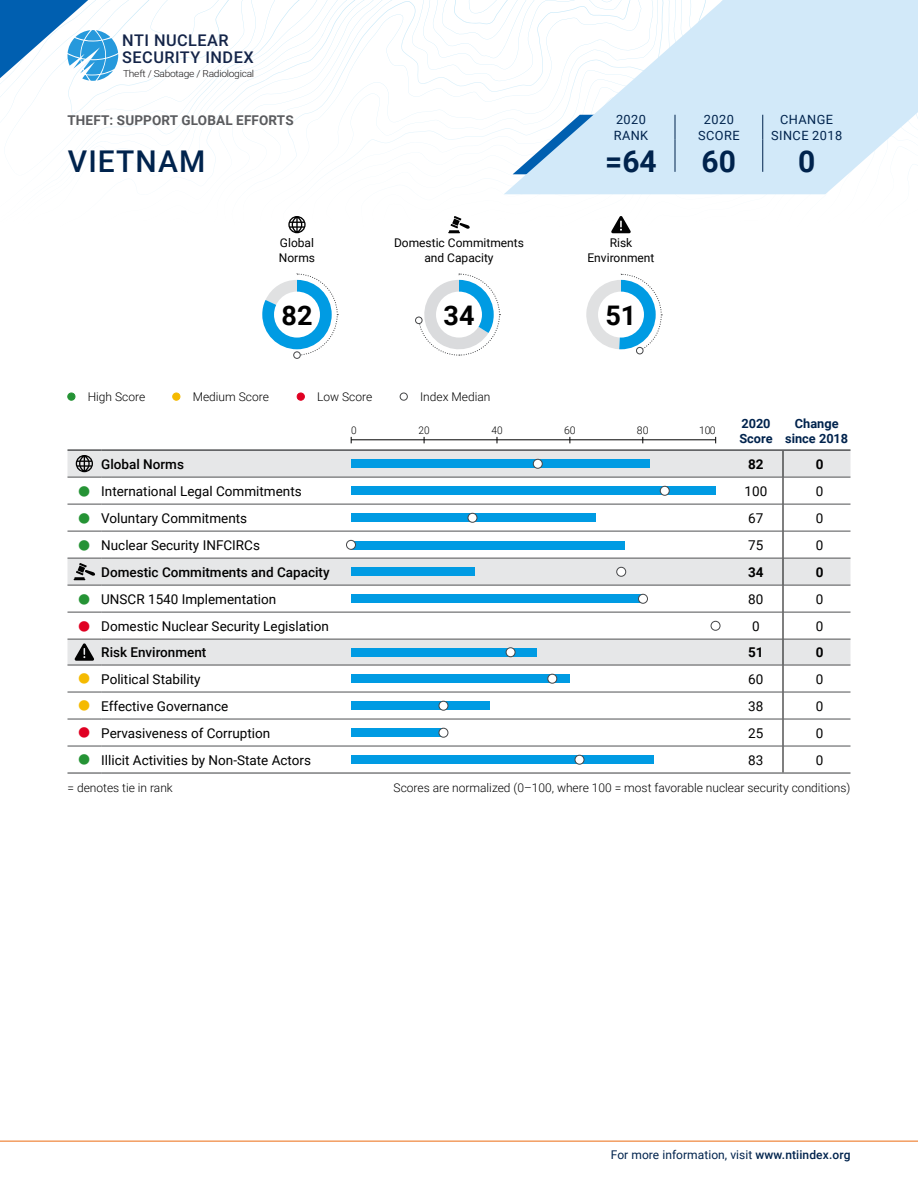
<style>
.page{position:relative;width:918px;height:1188px;background:#fff}
.page>*{position:absolute;margin:0;border:0;box-sizing:border-box;transform-origin:0 0}
.t1{font:500 30px "Roboto";letter-spacing:.035em;color:#00234d}
.t2{font:700 30px "Roboto";color:#00234d}
.t3{font:700 27px "Roboto";color:#000}
.t4{font:500 16.35px/16.5px "Roboto";letter-spacing:.03em;color:#142448}
.t5{font:13.5px "Roboto";color:#000}
.t6{font:500 13.5px "Roboto";color:#000}
.t7{font:700 13.5px "Roboto";letter-spacing:.01em;color:#5a5b5e}
.t8{font:700 13.5px "Roboto";color:#000}
.t9{font:12.75px/15.3px "Roboto";letter-spacing:.035em;color:#00234d;text-align:center}
.t10{font:700 12.75px/15.3px "Roboto";color:#00234d}
.t11{font:300 12px "Roboto";color:#000}
.t12{font:12px/14.4px "Roboto";color:#000;text-align:center}
.t13{font:12px "Roboto";letter-spacing:.005em;color:#00234d}
.t14{font:300 10.5px "Roboto";color:#000}
.t15{font:300 10.5px "Roboto";color:#000;scale:.96 1}
.t16{font:300 9.6px "Roboto";letter-spacing:-.025em;color:#1a1718;scale:1.06 1}
.s1{color:#259335}
.s2{color:#e00022}
.s3{color:#f5ba00}
.s4{font-weight:500}
</style>
<div class="page">
<hr style="left:0;top:1141px;width:918px;height:1px;background:#ec6b10">
<svg style="left:372px;top:0;width:141px;height:195px"></svg>
<svg style="left:295px;top:0;width:77px;height:234px"></svg>
<svg style="left:423px;top:0;width:81px;height:71px"></svg>
<svg style="left:65px;top:0;width:253px;height:232px"></svg>
<svg style="left:0;top:0;width:240px;height:136px"></svg>
<svg style="left:504px;top:0;width:414px;height:194px;fill:#d2e9f9"></svg>
<div style="left:415px;top:317px;width:7px;height:7px;border:1px solid #464749;border-radius:50%"></div>
<div style="left:293px;top:352px;width:8px;height:7px;border:1px solid #464749;border-radius:50%"></div>
<hr style="left:68px;top:772px;width:33px;height:2px;background:#505153">
<hr style="left:101px;top:772px;width:250px;height:2px;background:#505153">
<hr style="left:351px;top:772px;width:378px;height:2px;background:#505153">
<hr style="left:729px;top:772px;width:54px;height:2px;background:#505153">
<hr style="left:783px;top:772px;width:67px;height:2px;background:#505153">
<svg style="left:68px;top:436px;width:782px;height:336px"></svg>
<div style="left:351px;top:648px;width:186px;height:9px;background:#009be3"></div>
<div style="left:506px;top:648px;width:9px;height:9px;background:#fff;border-radius:50%"></div>
<div style="left:506px;top:647px;width:9px;height:10px;border:1px solid #464749;border-radius:50%"></div>
<div style="left:351px;top:674px;width:219px;height:9px;background:#009be3"></div>
<div style="left:548px;top:674px;width:9px;height:9px;background:#fff;border-radius:50%"></div>
<div style="left:547px;top:674px;width:10px;height:10px;border:1px solid #464749;border-radius:50%"></div>
<div style="left:351px;top:701px;width:139px;height:9px;background:#009be3"></div>
<div style="left:439px;top:701px;width:9px;height:9px;background:#fff;border-radius:50%"></div>
<div style="left:439px;top:701px;width:9px;height:10px;border:1px solid #464749;border-radius:50%"></div>
<div style="left:351px;top:728px;width:91px;height:9px;background:#009be3"></div>
<div style="left:439px;top:728px;width:9px;height:9px;background:#fff;border-radius:50%"></div>
<div style="left:439px;top:728px;width:9px;height:10px;border:1px solid #464749;border-radius:50%"></div>
<div style="left:351px;top:755px;width:303px;height:9px;background:#009be3"></div>
<div style="left:575px;top:755px;width:9px;height:9px;background:#fff;border-radius:4px"></div>
<div style="left:575px;top:755px;width:9px;height:10px;border:1px solid #464749;border-radius:4px"></div>
<div style="left:68px;top:393px;width:7px;height:7px;background:#259335;border-radius:50%"></div>
<div style="left:68px;top:393px;width:7px;height:8px;border:1px solid #259335;border-radius:50%"></div>
<div style="left:173px;top:393px;width:7px;height:7px;background:#f5ba00;border-radius:50%"></div>
<div style="left:172px;top:393px;width:8px;height:8px;border:1px solid #f5ba00;border-radius:50%"></div>
<div style="left:297px;top:393px;width:7px;height:7px;background:#e00022;border-radius:50%"></div>
<div style="left:297px;top:393px;width:8px;height:8px;border:1px solid #e00022;border-radius:50%"></div>
<div style="left:400px;top:393px;width:8px;height:8px;border:1px solid #464749;border-radius:50%"></div>
<svg style="left:288px;top:216px;width:18px;height:17px"></svg>
<svg style="left:448px;top:216px;width:22px;height:18px"></svg>
<svg style="left:513px;top:104px;width:405px;height:130px"></svg>
<div style="left:346px;top:540px;width:10px;height:9px;background:#fff;border-radius:50%"></div>
<div style="left:346px;top:540px;width:10px;height:10px;border:1px solid #464749;border-radius:50%"></div>
<svg style="left:262px;top:273px;width:76px;height:85px"></svg>
<svg style="left:417px;top:273px;width:84px;height:83px"></svg>
<svg style="left:586px;top:273px;width:76px;height:82px"></svg>
<div style="left:274px;top:292px;width:46px;height:46px;background:#fff;border-radius:50%"></div>
<div style="left:436px;top:292px;width:46px;height:46px;background:#fff;border-radius:50%"></div>
<div style="left:598px;top:292px;width:46px;height:46px;background:#fff;border-radius:50%"></div>
<p class="t4" style="left:122px;top:32px;width:133px">NTI NUCLEAR<br>SECURITY INDEX</p>
<p class="t16" style="left:123px;top:67px;width:125px">Theft / Sabotage / Radiological</p>
<p class="t7" style="left:68px;top:111px;width:228px">THEFT: SUPPORT GLOBAL EFFORTS</p>
<p class="t9" style="left:614px;top:112px;width:36px;text-align:left">2020<br>RANK</p>
<p class="t9" style="left:698px;top:112px;width:43px">2020<br>SCORE</p>
<p class="t9" style="left:771px;top:112px;width:73px">CHANGE<br>SINCE 2018</p>
<h1 class="t1" style="left:68px;top:140px;width:139px">VIETNAM</h1>
<h1 class="t2" style="left:605px;top:140px;width:53px">=64</h1>
<h1 class="t2" style="left:702px;top:140px;width:36px">60</h1>
<h1 class="t2" style="left:798px;top:140px;width:19px">0</h1>
<p class="t12" style="left:279px;top:235px;width:38px;text-align:left">Global<br>Norms</p>
<p class="t12" style="left:394px;top:235px;width:131px">Domestic Commitments and Capacity</p>
<p class="t12" style="left:588px;top:235px;width:68px">Risk<br>Environment</p>
<h2 class="t3" style="left:282px;top:296px;width:32px">82</h2>
<h2 class="t3" style="left:444px;top:296px;width:32px">34</h2>
<h2 class="t3" style="left:606px;top:296px;width:32px">51</h2>
<p class="t11" style="left:88px;top:388px;width:59px">High Score</p>
<p class="t11" style="left:193px;top:388px;width:78px">Medium Score</p>
<p class="t11" style="left:317px;top:388px;width:57px">Low Score</p>
<p class="t11" style="left:420px;top:388px;width:72px">Index Median</p>
<p class="t15" style="left:351px;top:423px;width:7px">0</p>
<p class="t15" style="left:419px;top:423px;width:13px">20</p>
<p class="t15" style="left:492px;top:423px;width:13px">40</p>
<p class="t14" style="left:564px;top:423px;width:13px">60</p>
<p class="t14" style="left:637px;top:423px;width:13px">80</p>
<p class="t14" style="left:699px;top:423px;width:18px">100</p>
<p class="t10" style="left:739px;top:415px;width:35px">2020<br>Score</p>
<p class="t10" style="left:785px;top:415px;width:65px;text-align:center">Change since 2018</p>
<p class="t6" style="left:101px;top:454px;width:84px">Global Norms</p>
<p class="t8" style="left:748px;top:454px;width:17px">82</p>
<p class="t8" style="left:816px;top:454px;width:9px">0</p>
<p class="t5" style="left:78px;top:481px;width:226px"><span class="s1">●</span> International Legal Commitments</p>
<p class="t5" style="left:745px;top:481px;width:24px">100</p>
<p class="t5" style="left:816px;top:481px;width:9px">0</p>
<p class="t5" style="left:78px;top:508px;width:171px"><span class="s1">●</span> Voluntary Commitments</p>
<p class="t5" style="left:748px;top:508px;width:17px">67</p>
<p class="t5" style="left:816px;top:508px;width:9px">0</p>
<p class="t5" style="left:78px;top:535px;width:184px"><span class="s1">●</span> Nuclear Security INFCIRCs</p>
<p class="t5" style="left:748px;top:535px;width:17px">75</p>
<p class="t5" style="left:816px;top:535px;width:9px">0</p>
<p class="t6" style="left:101px;top:562px;width:230px">Domestic Commitments and Capacity</p>
<p class="t8" style="left:748px;top:562px;width:17px">34</p>
<p class="t8" style="left:816px;top:562px;width:9px">0</p>
<p class="t5" style="left:78px;top:589px;width:200px"><span class="s1">●</span> UNSCR 1540 Implementation</p>
<p class="t5" style="left:748px;top:589px;width:17px">80</p>
<p class="t5" style="left:816px;top:589px;width:9px">0</p>
<p class="t5" style="left:78px;top:616px;width:253px"><span class="s2">●</span> Domestic Nuclear Security Legislation</p>
<p class="t5" style="left:752px;top:616px;width:9px">0</p>
<p class="t5" style="left:816px;top:616px;width:9px">0</p>
<p class="t6" style="left:101px;top:643px;width:107px">Risk Environment</p>
<p class="t8" style="left:748px;top:643px;width:17px">51</p>
<p class="t8" style="left:816px;top:643px;width:9px">0</p>
<p class="t5" style="left:78px;top:669px;width:124px"><span class="s3">●</span> Political Stability</p>
<p class="t5" style="left:748px;top:669px;width:17px">60</p>
<p class="t5" style="left:816px;top:669px;width:9px">0</p>
<p class="t5" style="left:78px;top:696px;width:152px"><span class="s3">●</span> Effective Governance</p>
<p class="t5" style="left:748px;top:696px;width:17px">38</p>
<p class="t5" style="left:816px;top:696px;width:9px">0</p>
<p class="t5" style="left:78px;top:723px;width:194px"><span class="s2">●</span> Pervasiveness of Corruption</p>
<p class="t5" style="left:748px;top:723px;width:17px">25</p>
<p class="t5" style="left:816px;top:723px;width:9px">0</p>
<p class="t5" style="left:78px;top:750px;width:235px"><span class="s1">●</span> Illicit Activities by Non-State Actors</p>
<p class="t5" style="left:748px;top:750px;width:17px">83</p>
<p class="t5" style="left:816px;top:750px;width:9px">0</p>
<p class="t11" style="left:68px;top:779px;width:107px">= denotes tie in rank</p>
<p class="t11" style="left:394px;top:779px;width:458px">Scores are normalized (0–100, where 100 = most favorable nuclear security conditions)</p>
<p class="t13" style="left:611px;top:1146px;width:241px">For more information, visit <span class="s4">www.ntiindex.org</span></p>
</div>
